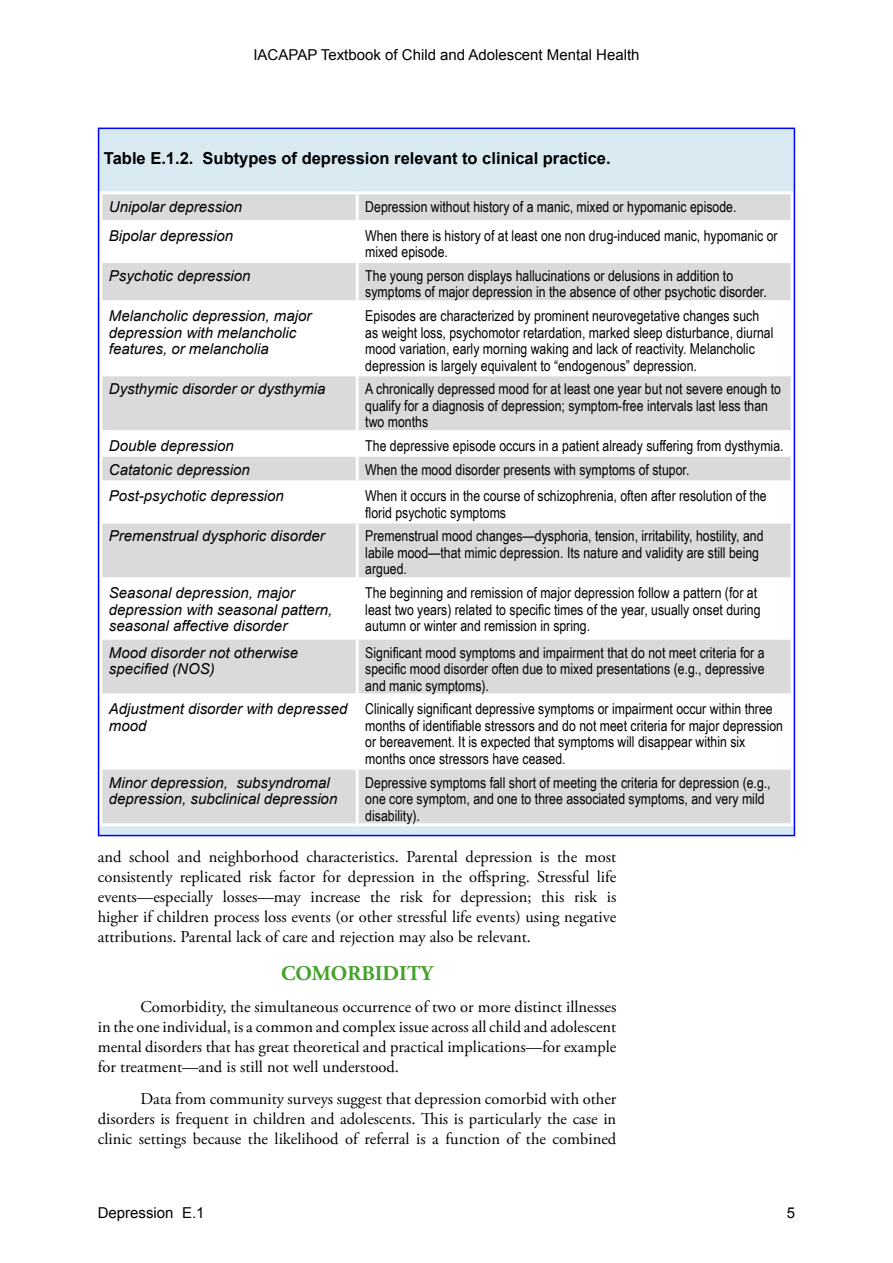
<style>
.page{position:relative;width:893px;height:1263px;background:#fff}
.page>*{position:absolute;margin:0;border:0;box-sizing:border-box;transform-origin:0 0}
.t1{font:700 21px "Adobe Garamond Pro";color:#44a12a}
.t2{font:16.5px/19.8px "Adobe Garamond Pro";color:#000;text-align:justify}
.t3{font:700 16.5px "Arial";color:#000}
.t4{font:15px/16.5px "Arial Narrow";color:#000}
.t5{font:italic 15px/16.5px "Arial";color:#000}
.t6{font:15px "Arial";color:#000}
</style>
<div class="page">
<div style="left:99px;top:128px;width:695px;height:707px;background:#d9eaf2"></div>
<div style="left:102px;top:194px;width:689px;height:629px;background:#d9dadb"></div>
<svg style="left:102px;top:223px;width:689px;height:544px;background:#eeefef"></svg>
<hr style="left:99px;top:191px;width:258px;height:3px;background:#fff">
<hr style="left:99px;top:194px;width:3px;height:27px;background:#fff">
<hr style="left:357px;top:191px;width:437px;height:3px;background:#fff">
<hr style="left:791px;top:194px;width:3px;height:27px;background:#fff">
<hr style="left:99px;top:221px;width:3px;height:41px;background:#fff">
<hr style="left:791px;top:221px;width:3px;height:41px;background:#fff">
<hr style="left:99px;top:262px;width:3px;height:40px;background:#fff">
<hr style="left:791px;top:262px;width:3px;height:40px;background:#fff">
<hr style="left:99px;top:302px;width:3px;height:73px;background:#fff">
<hr style="left:791px;top:302px;width:3px;height:73px;background:#fff">
<hr style="left:99px;top:375px;width:3px;height:57px;background:#fff">
<hr style="left:791px;top:375px;width:3px;height:57px;background:#fff">
<hr style="left:99px;top:432px;width:3px;height:23px;background:#fff">
<hr style="left:791px;top:432px;width:3px;height:23px;background:#fff">
<hr style="left:99px;top:455px;width:3px;height:27px;background:#fff">
<hr style="left:791px;top:455px;width:3px;height:27px;background:#fff">
<hr style="left:99px;top:482px;width:3px;height:40px;background:#fff">
<hr style="left:791px;top:482px;width:3px;height:40px;background:#fff">
<hr style="left:99px;top:522px;width:3px;height:57px;background:#fff">
<hr style="left:791px;top:522px;width:3px;height:57px;background:#fff">
<hr style="left:99px;top:579px;width:3px;height:59px;background:#fff">
<hr style="left:791px;top:579px;width:3px;height:59px;background:#fff">
<hr style="left:99px;top:638px;width:3px;height:57px;background:#fff">
<hr style="left:791px;top:638px;width:3px;height:57px;background:#fff">
<hr style="left:99px;top:695px;width:3px;height:73px;background:#fff">
<hr style="left:791px;top:695px;width:3px;height:73px;background:#fff">
<hr style="left:99px;top:768px;width:3px;height:55px;background:#fff">
<hr style="left:791px;top:768px;width:3px;height:55px;background:#fff">
<hr style="left:99px;top:823px;width:258px;height:3px;background:#fff">
<hr style="left:357px;top:823px;width:437px;height:3px;background:#fff">
<hr style="left:356px;top:194px;width:3px;height:26px;background:#fff">
<hr style="left:102px;top:220px;width:255px;height:3px;background:#fff">
<hr style="left:357px;top:220px;width:434px;height:3px;background:#fff">
<hr style="left:356px;top:223px;width:3px;height:37px;background:#fff">
<hr style="left:102px;top:260px;width:255px;height:3px;background:#fff">
<hr style="left:357px;top:260px;width:434px;height:3px;background:#fff">
<hr style="left:356px;top:263px;width:3px;height:37px;background:#fff">
<hr style="left:102px;top:300px;width:255px;height:3px;background:#fff">
<hr style="left:357px;top:300px;width:434px;height:3px;background:#fff">
<hr style="left:356px;top:303px;width:3px;height:70px;background:#fff">
<hr style="left:102px;top:373px;width:255px;height:3px;background:#fff">
<hr style="left:357px;top:373px;width:434px;height:3px;background:#fff">
<hr style="left:356px;top:376px;width:3px;height:54px;background:#fff">
<hr style="left:102px;top:430px;width:255px;height:3px;background:#fff">
<hr style="left:357px;top:430px;width:434px;height:3px;background:#fff">
<hr style="left:356px;top:433px;width:3px;height:21px;background:#fff">
<hr style="left:102px;top:454px;width:255px;height:3px;background:#fff">
<hr style="left:357px;top:454px;width:434px;height:3px;background:#fff">
<hr style="left:356px;top:457px;width:3px;height:23px;background:#fff">
<hr style="left:102px;top:480px;width:255px;height:3px;background:#fff">
<hr style="left:357px;top:480px;width:434px;height:3px;background:#fff">
<hr style="left:356px;top:483px;width:3px;height:37px;background:#fff">
<hr style="left:102px;top:520px;width:255px;height:3px;background:#fff">
<hr style="left:357px;top:520px;width:434px;height:3px;background:#fff">
<hr style="left:356px;top:523px;width:3px;height:54px;background:#fff">
<hr style="left:102px;top:577px;width:255px;height:3px;background:#fff">
<hr style="left:357px;top:577px;width:434px;height:3px;background:#fff">
<hr style="left:356px;top:580px;width:3px;height:57px;background:#fff">
<hr style="left:102px;top:637px;width:255px;height:3px;background:#fff">
<hr style="left:357px;top:637px;width:434px;height:3px;background:#fff">
<hr style="left:356px;top:640px;width:3px;height:53px;background:#fff">
<hr style="left:102px;top:693px;width:255px;height:3px;background:#fff">
<hr style="left:357px;top:693px;width:434px;height:3px;background:#fff">
<hr style="left:356px;top:696px;width:3px;height:71px;background:#fff">
<hr style="left:102px;top:767px;width:255px;height:3px;background:#fff">
<hr style="left:357px;top:767px;width:434px;height:3px;background:#fff">
<hr style="left:356px;top:770px;width:3px;height:53px;background:#fff">
<p class="t6" style="left:253px;top:45px;width:388px">IACAPAP Textbook of Child and Adolescent Mental Health</p>
<p class="t3" style="left:104px;top:147px;width:508px">Table E.1.2. Subtypes of depression relevant to clinical practice.</p>
<p class="t5" style="left:109px;top:199px;width:135px">Unipolar depression</p>
<p class="t4" style="left:365px;top:198px;width:373px">Depression without history of a manic, mixed or hypomanic episode.</p>
<p class="t5" style="left:109px;top:227px;width:126px">Bipolar depression</p>
<p class="t4" style="left:365px;top:227px;width:414px">When there is history of at least one non drug-induced manic, hypomanic or mixed episode.</p>
<p class="t5" style="left:109px;top:268px;width:143px">Psychotic depression</p>
<p class="t4" style="left:365px;top:267px;width:403px">The young person displays hallucinations or delusions in addition to symptoms of major depression in the absence of other psychotic disorder.</p>
<p class="t5" style="left:109px;top:308px;width:204px">Melancholic depression, major depression with melancholic features, or melancholia</p>
<p class="t4" style="left:365px;top:307px;width:410px">Episodes are characterized by prominent neurovegetative changes such as weight loss, psychomotor retardation, marked sleep disturbance, diurnal mood variation, early morning waking and lack of reactivity. Melancholic depression is largely equivalent to “endogenous” depression.</p>
<p class="t5" style="left:109px;top:381px;width:218px">Dysthymic disorder or dysthymia</p>
<p class="t4" style="left:365px;top:380px;width:417px">A chronically depressed mood for at least one year but not severe enough to qualify for a diagnosis of depression; symptom-free intervals last less than two months</p>
<p class="t5" style="left:109px;top:438px;width:127px">Double depression</p>
<p class="t4" style="left:365px;top:437px;width:420px">The depressive episode occurs in a patient already suffering from dysthymia.</p>
<p class="t5" style="left:109px;top:461px;width:142px">Catatonic depression</p>
<p class="t4" style="left:365px;top:461px;width:326px">When the mood disorder presents with symptoms of stupor.</p>
<p class="t5" style="left:109px;top:488px;width:177px">Post-psychotic depression</p>
<p class="t4" style="left:365px;top:487px;width:403px">When it occurs in the course of schizophrenia, often after resolution of the florid psychotic symptoms</p>
<p class="t5" style="left:109px;top:528px;width:217px">Premenstrual dysphoric disorder</p>
<p class="t4" style="left:365px;top:527px;width:400px">Premenstrual mood changes—dysphoria, tension, irritability, hostility, and labile mood—that mimic depression. Its nature and validity are still being argued.</p>
<p class="t5" style="left:109px;top:585px;width:225px">Seasonal depression, major depression with seasonal pattern, seasonal affective disorder</p>
<p class="t4" style="left:365px;top:584px;width:397px">The beginning and remission of major depression follow a pattern (for at least two years) related to specific times of the year, usually onset during autumn or winter and remission in spring.</p>
<p class="t5" style="left:109px;top:644px;width:191px">Mood disorder not otherwise specified (NOS)</p>
<p class="t4" style="left:365px;top:644px;width:401px;text-align:justify">Significant mood symptoms and impairment that do not meet criteria for a specific mood disorder often due to mixed presentations (e.g., depressive and manic symptoms).</p>
<p class="t5" style="left:109px;top:701px;width:240px">Adjustment disorder with depressed mood</p>
<p class="t4" style="left:365px;top:700px;width:419px">Clinically significant depressive symptoms or impairment occur within three months of identifiable stressors and do not meet criteria for major depression or bereavement. It is expected that symptoms will disappear within six months once stressors have ceased.</p>
<p class="t5" style="left:109px;top:774px;width:230px">Minor depression, subsyndromal depression, subclinical depression</p>
<p class="t4" style="left:365px;top:773px;width:407px">Depressive symptoms fall short of meeting the criteria for depression (e.g., one core symptom, and one to three associated symptoms, and very mild disability).</p>
<p class="t2" style="left:98px;top:848px;width:520px">and school and neighborhood characteristics. Parental depression is the most consistently replicated risk factor for depression in the offspring. Stressful life events—especially losses—may increase the risk for depression; this risk is higher if children process loss events (or other stressful life events) using negative attributions. Parental lack of care and rejection may also be relevant.</p>
<p class="t1" style="left:281px;top:961px;width:153px">COMORBIDITY</p>
<p class="t2" style="left:98px;top:998px;width:520px;text-indent:43px">Comorbidity, the simultaneous occurrence of two or more distinct illnesses in the one individual, is a common and complex issue across all child and adolescent mental disorders that has great theoretical and practical implications—for example for treatment—and is still not well understood.</p>
<p class="t2" style="left:98px;top:1089px;width:520px;text-indent:43px">Data from community surveys suggest that depression comorbid with other disorders is frequent in children and adolescents. This is particularly the case in clinic settings because the likelihood of referral is a function of the combined</p>
<p class="t6" style="left:98px;top:1203px;width:108px">Depression E.1</p>
<p class="t6" style="left:787px;top:1203px;width:10px">5</p>
</div>
